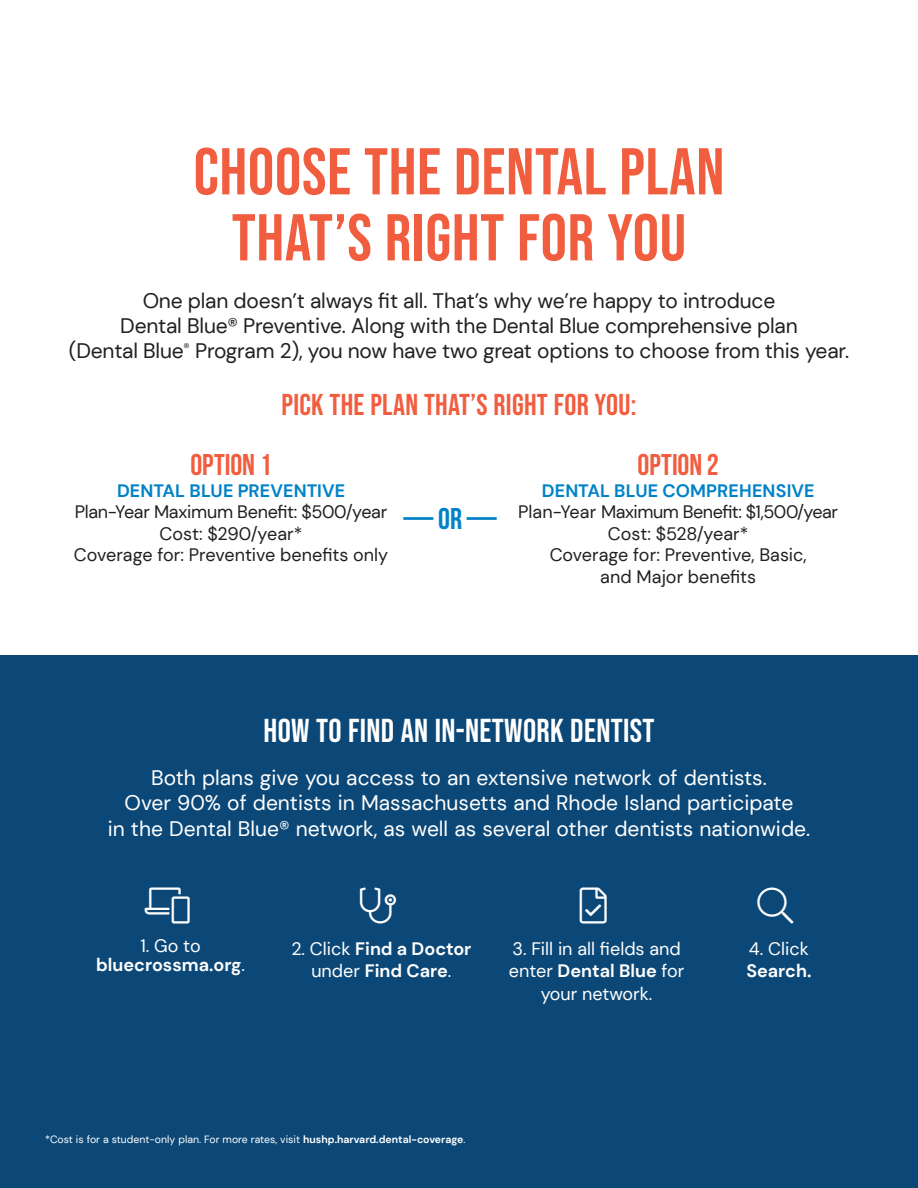
<style>
.page{position:relative;width:918px;height:1188px;background:#fff}
.page>*{position:absolute;margin:0;border:0;box-sizing:border-box;transform-origin:0 0}
.t1{font:66px/66px "Bebas Neue";letter-spacing:.01em;color:#f15d3f;text-align:center}
.t2{font:300 36px "Font Awesome 5 Pro";color:#fff}
.t3{font:33px "Bebas Neue";letter-spacing:.01em;color:#fff}
.t4{font:30px "Bebas Neue";letter-spacing:.01em;color:#f15d3f}
.t5{font:700 30px "Bebas Neue";letter-spacing:-.005em;color:#f15d3f}
.t6{font:21px/25.2px "DM Sans";letter-spacing:-.01em;color:#231f20;text-align:center}
.t7{font:21px/25.2px "DM Sans";color:#fff;text-align:center}
.t8{font:18px/21.6px "DM Sans";letter-spacing:-.01em;color:#231f20;text-align:center}
.t9{font:700 18px "DM Sans";color:#fff}
.t10{font:18px "DM Sans";color:#fff}
.t11{font:700 18px "DM Sans";letter-spacing:.01em;color:#0082c7}
.t12{font:10.5px "DM Sans";color:#fff}
.s1{font-family:"Bebas Neue";font-weight:700;font-size:30px;color:#0082c7}
.s2{font-weight:400}
.s3{font-weight:700}
</style>
<div class="page">
<div style="left:0;top:655px;width:918px;height:533px;background:#0c4877"></div>
<h1 class="t1" style="left:194px;top:138px;width:532px">CHOOSE THE DENTAL PLAN<br>THAT’S RIGHT FOR YOU</h1>
<p class="t6" style="left:69px;top:288px;width:782px">One plan doesn’t always fit all. That’s why we’re happy to introduce<br>Dental Blue® Preventive. Along with the Dental Blue comprehensive plan<br>(Dental Blue<sup>®</sup> Program 2), you now have two great options to choose from this year.</p>
<h3 class="t4" style="left:281px;top:388px;width:357px">PICK THE PLAN THAT’S RIGHT FOR YOU:</h3>
<h3 class="t5" style="left:191px;top:448px;width:83px">OPTION 1</h3>
<p class="t11" style="left:117px;top:479px;width:230px">DENTAL BLUE PREVENTIVE</p>
<h3 class="t5" style="left:638px;top:448px;width:83px">OPTION 2</h3>
<p class="t11" style="left:542px;top:479px;width:274px">DENTAL BLUE COMPREHENSIVE</p>
<p class="t8" style="left:75px;top:501px;width:765px">Plan-Year Maximum Benefit: $500/year <span class="s1">— OR —</span> Plan-Year Maximum Benefit: $1,500/year</p>
<p class="t8" style="left:160px;top:523px;width:144px">Cost: $290/year*</p>
<p class="t8" style="left:608px;top:523px;width:142px">Cost: $528/year*</p>
<p class="t8" style="left:74px;top:544px;width:316px">Coverage for: Preventive benefits only</p>
<p class="t8" style="left:550px;top:544px;width:259px">Coverage for: Preventive, Basic, and Major benefits</p>
<h3 class="t3" style="left:264px;top:712px;width:392px">HOW TO FIND AN IN-NETWORK DENTIST</h3>
<p class="t7" style="left:108px;top:765px;width:704px">Both plans give you access to an extensive network of dentists.<br>Over 90% of dentists in Massachusetts and Rhode Island participate<br>in the Dental Blue® network, as well as several other dentists nationwide.</p>
<h2 class="t2" style="left:145px;top:887px;width:46px">□■●▼□</h2>
<h2 class="t2" style="left:580px;top:887px;width:28px">●</h2>
<p class="t10" style="left:141px;top:934px;width:62px">1. Go to</p>
<p class="t9" style="left:291px;top:937px;width:182px"><span class="s2">2. Click</span> Find a Doctor</p>
<p class="t10" style="left:512px;top:937px;width:170px">3. Fill in all fields and</p>
<p class="t10" style="left:749px;top:937px;width:61px">4. Click</p>
<p class="t9" style="left:96px;top:954px;width:150px">bluecrossma.org<span class="s2">.</span></p>
<p class="t9" style="left:311px;top:960px;width:142px"><span class="s2">under</span> Find Care<span class="s2">.</span></p>
<p class="t9" style="left:509px;top:960px;width:177px"><span class="s2">enter</span> Dental Blue <span class="s2">for</span></p>
<p class="t9" style="left:746px;top:960px;width:66px">Search.</p>
<p class="t10" style="left:541px;top:982px;width:113px">your network.</p>
<p class="t12" style="left:45px;top:1133px;width:422px">*Cost is for a student-only plan. For more rates, visit <span class="s3">hushp.harvard.dental-coverage</span>.</p>
</div>
